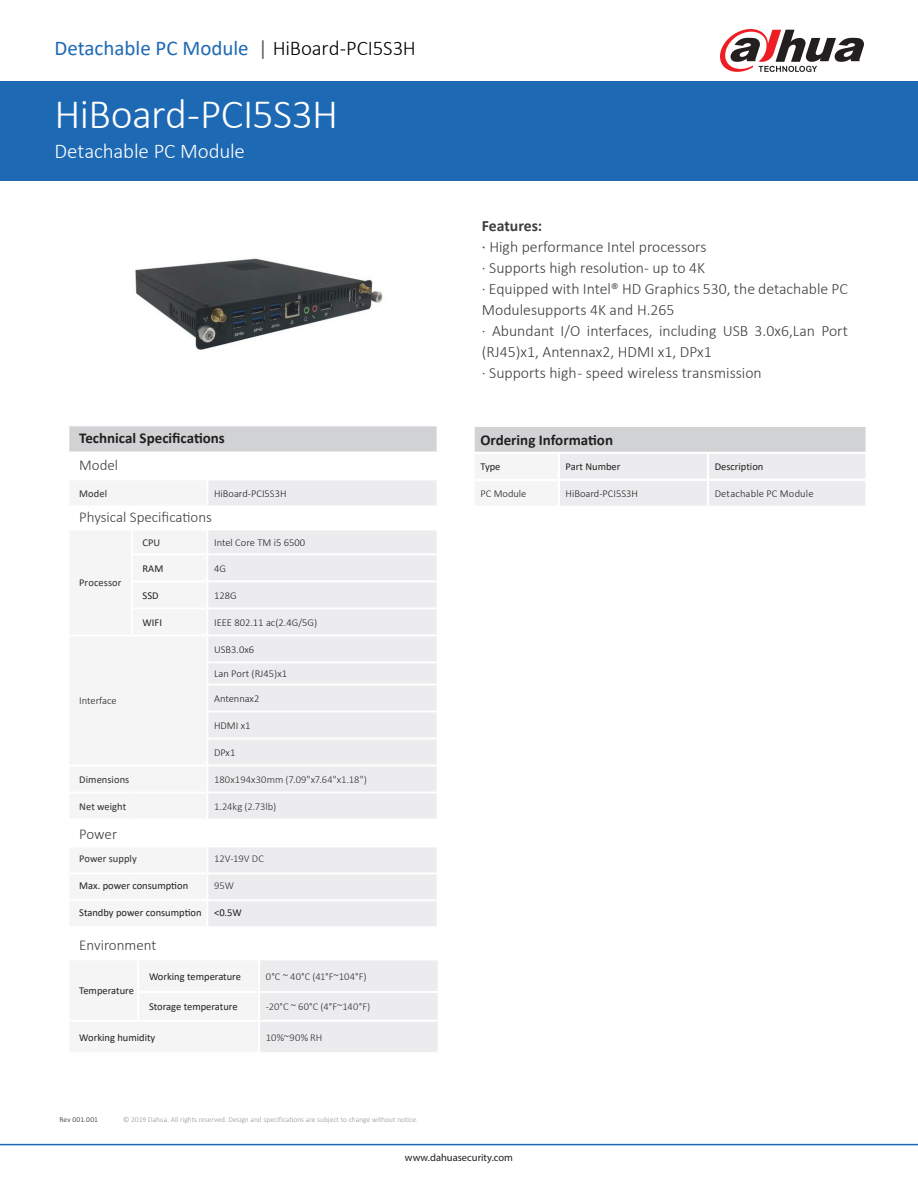
<style>
.page{position:relative;width:918px;height:1188px;background:#fff}
.page>*{position:absolute;margin:0;border:0;box-sizing:border-box;transform-origin:0 0}
.t1{font:300 42px "Calibri";letter-spacing:-.015em;color:#fff}
.t2{font:21px "Calibri";color:#1e69b4}
.t3{font:300 21px "Calibri";letter-spacing:-.005em;color:#fff}
.t4{font:300 15.75px/21px "Calibri";color:#3e3e3f}
.t5{font:700 15.75px "Calibri";color:#3e3e3f}
.t6{font:300 15px "Calibri";color:#3e3e3f}
.t7{font:700 15px "Calibri";color:#231f20}
.t8{font:300 10.5px "Calibri";color:#231f20}
.t9{font:10.5px "Calibri";color:#231f20}
.t10{font:300 10.5px "Calibri";letter-spacing:.005em;color:#312f30}
.t11{font:10.5px "Calibri";letter-spacing:.005em;color:#312f30}
.t12{font:10.5px "Myriad Pro";color:#231f20}
.t13{font:300 7.5px "Calibri";color:#939598}
.t14{font:300 7.5px "Calibri";letter-spacing:.015em;color:#231f20}
.s1{color:#636366}
.s2{font-weight:300;color:#000}
.s3{font-weight:400}
</style>
<div class="page">
<div style="left:0;top:81px;width:918px;height:100px;background:#1e69b4"></div>
<hr style="left:0;top:1144px;width:918px;height:1px;background:#1e69b4">
<svg style="left:720px;top:29px;width:144px;height:43px"></svg>
<img style="left:135px;top:258px;width:248px;height:92px">
<div style="left:474px;top:426px;width:393px;height:27px;background:#d1d2d4"></div>
<div style="left:560px;top:454px;width:305px;height:52px;background:#ececee"></div>
<hr style="left:866px;top:427px;width:2px;height:25px;background:#fff">
<hr style="left:559px;top:452px;width:149px;height:2px;background:#fff">
<hr style="left:708px;top:452px;width:160px;height:2px;background:#fff">
<hr style="left:559px;top:479px;width:148px;height:2px;background:#fff">
<hr style="left:472px;top:425px;width:87px;height:2px;background:#fff">
<hr style="left:559px;top:425px;width:149px;height:2px;background:#fff">
<hr style="left:708px;top:425px;width:160px;height:2px;background:#fff">
<hr style="left:709px;top:479px;width:159px;height:2px;background:#fff">
<hr style="left:472px;top:427px;width:3px;height:25px;background:#fff">
<hr style="left:472px;top:452px;width:87px;height:2px;background:#fff">
<hr style="left:707px;top:454px;width:2px;height:26px;background:#fff">
<hr style="left:707px;top:480px;width:2px;height:26px;background:#fff">
<div style="left:68px;top:425px;width:370px;height:27px;background:#d1d2d4"></div>
<div style="left:207px;top:479px;width:231px;height:27px;background:#ececee"></div>
<div style="left:208px;top:530px;width:229px;height:289px;background:#ececee"></div>
<div style="left:207px;top:847px;width:231px;height:27px;background:#ececee"></div>
<div style="left:207px;top:874px;width:231px;height:26px;background:#ececee"></div>
<div style="left:207px;top:900px;width:231px;height:27px;background:#ececee"></div>
<hr style="left:207px;top:478px;width:231px;height:2px;background:#fff">
<hr style="left:206px;top:480px;width:2px;height:26px;background:#fff">
<hr style="left:68px;top:424px;width:64px;height:2px;background:#fff">
<hr style="left:132px;top:424px;width:75px;height:2px;background:#fff">
<hr style="left:207px;top:424px;width:231px;height:2px;background:#fff">
<hr style="left:207px;top:553px;width:231px;height:2px;background:#fff">
<hr style="left:207px;top:580px;width:231px;height:2px;background:#fff">
<hr style="left:207px;top:607px;width:231px;height:2px;background:#fff">
<hr style="left:207px;top:634px;width:231px;height:2px;background:#fff">
<hr style="left:206px;top:661px;width:232px;height:2px;background:#fff">
<hr style="left:206px;top:684px;width:232px;height:1px;background:#fff">
<hr style="left:206px;top:711px;width:232px;height:1px;background:#fff">
<hr style="left:206px;top:738px;width:232px;height:1px;background:#fff">
<hr style="left:207px;top:765px;width:231px;height:1px;background:#fff">
<hr style="left:207px;top:792px;width:231px;height:1px;background:#fff">
<hr style="left:207px;top:926px;width:231px;height:2px;background:#fff">
<hr style="left:206px;top:847px;width:2px;height:26px;background:#fff">
<hr style="left:207px;top:873px;width:231px;height:1px;background:#fff">
<hr style="left:206px;top:874px;width:2px;height:25px;background:#fff">
<hr style="left:207px;top:899px;width:231px;height:2px;background:#fff">
<hr style="left:206px;top:901px;width:2px;height:25px;background:#fff">
<svg style="left:437px;top:426px;width:1px;height:500px"></svg>
<svg style="left:68px;top:426px;width:139px;height:26px"></svg>
<div style="left:260px;top:960px;width:178px;height:92px;background:#ececee"></div>
<hr style="left:259px;top:991px;width:181px;height:2px;background:#fff">
<hr style="left:259px;top:1020px;width:181px;height:2px;background:#fff">
<p class="t2" style="left:55px;top:34px;width:363px">Detachable PC Module <span class="s1">|</span> <span class="s2">HiBoard-PCI5S3H</span></p>
<p class="t1" style="left:55px;top:88px;width:285px">HiBoard-PCI5S3H</p>
<p class="t3" style="left:55px;top:138px;width:192px">Detachable PC Module</p>
<p class="t7" style="left:79px;top:427px;width:147px">Technical Specifications</p>
<p class="t6" style="left:79px;top:456px;width:41px">Model</p>
<p class="t11" style="left:79px;top:486px;width:29px">Model</p>
<p class="t8" style="left:214px;top:487px;width:74px">HiBoard-PCI5S3H</p>
<p class="t6" style="left:79px;top:508px;width:134px">Physical Specifications</p>
<p class="t11" style="left:79px;top:576px;width:44px">Processor</p>
<p class="t8" style="left:79px;top:694px;width:39px">Interface</p>
<p class="t11" style="left:143px;top:535px;width:19px">CPU</p>
<p class="t8" style="left:214px;top:536px;width:92px">Intel Core TM i5 6500</p>
<p class="t9" style="left:143px;top:561px;width:22px">RAM</p>
<p class="t8" style="left:214px;top:562px;width:13px">4G</p>
<p class="t9" style="left:143px;top:588px;width:18px">SSD</p>
<p class="t8" style="left:214px;top:589px;width:24px">128G</p>
<p class="t9" style="left:143px;top:615px;width:21px">WIFI</p>
<p class="t8" style="left:214px;top:616px;width:105px">IEEE 802.11 ac(2.4G/5G)</p>
<p class="t8" style="left:214px;top:643px;width:41px">USB3.0x6</p>
<p class="t8" style="left:214px;top:667px;width:74px">Lan Port (RJ45)x1</p>
<p class="t8" style="left:214px;top:692px;width:47px">Antennax2</p>
<p class="t8" style="left:214px;top:719px;width:38px">HDMI x1</p>
<p class="t8" style="left:214px;top:746px;width:23px">DPx1</p>
<p class="t11" style="left:79px;top:772px;width:52px">Dimensions</p>
<p class="t10" style="left:214px;top:773px;width:154px">180x194x30mm (7.09"x7.64"x1.18")</p>
<p class="t11" style="left:79px;top:799px;width:49px">Net weight</p>
<p class="t10" style="left:214px;top:800px;width:64px">1.24kg (2.73lb)</p>
<p class="t6" style="left:79px;top:824px;width:39px">Power</p>
<p class="t11" style="left:79px;top:851px;width:59px">Power supply</p>
<p class="t10" style="left:214px;top:852px;width:51px">12V-19V DC</p>
<p class="t9" style="left:79px;top:878px;width:110px">Max. power consumption</p>
<p class="t10" style="left:214px;top:879px;width:21px">95W</p>
<p class="t9" style="left:79px;top:905px;width:124px">Standby power consumption</p>
<p class="t9" style="left:214px;top:905px;width:29px">&lt;0.5W</p>
<p class="t6" style="left:79px;top:936px;width:79px">Environment</p>
<p class="t9" style="left:79px;top:983px;width:56px">Temperature</p>
<p class="t9" style="left:149px;top:969px;width:94px">Working temperature</p>
<p class="t10" style="left:266px;top:970px;width:102px">0°C ~ 40°C (41°F~104°F)</p>
<p class="t9" style="left:149px;top:1000px;width:90px">Storage temperature</p>
<p class="t10" style="left:266px;top:1000px;width:106px">-20°C ~ 60°C (4°F~140°F)</p>
<p class="t9" style="left:79px;top:1030px;width:78px">Working humidity</p>
<p class="t10" style="left:266px;top:1031px;width:58px">10%~90% RH</p>
<p class="t14" style="left:59px;top:1115px;width:40px">Rev 001.001</p>
<p class="t13" style="left:123px;top:1115px;width:296px">© 2019 Dahua. All rights reserved. Design and specifications are subject to change without notice.</p>
<p class="t5" style="left:482px;top:215px;width:62px">Features:</p>
<p class="t4" style="left:482px;top:236px;width:226px"><span class="s3">·</span> High performance Intel processors</p>
<p class="t4" style="left:482px;top:257px;width:225px">· Supports high resolution- up to 4K</p>
<p class="t4" style="left:482px;top:278px;width:368px">· Equipped with Intel® HD Graphics 530, the detachable PC<br>Modulesupports 4K and H.265</p>
<p class="t4" style="left:482px;top:320px;width:368px">· Abundant I/O interfaces, including USB 3.0x6,Lan Port (RJ45)x1, Antennax2, HDMI x1, DPx1</p>
<p class="t4" style="left:482px;top:362px;width:281px">· Supports high - speed wireless transmission</p>
<p class="t7" style="left:480px;top:429px;width:134px">Ordering Information</p>
<p class="t9" style="left:480px;top:460px;width:22px">Type</p>
<p class="t9" style="left:566px;top:460px;width:56px">Part Number</p>
<p class="t9" style="left:715px;top:460px;width:50px">Description</p>
<p class="t8" style="left:480px;top:487px;width:48px">PC Module</p>
<p class="t8" style="left:566px;top:487px;width:74px">HiBoard-PCI5S3H</p>
<p class="t8" style="left:715px;top:487px;width:100px">Detachable PC Module</p>
<p class="t12" style="left:405px;top:1151px;width:110px">www.dahuasecurity.com</p>
</div>
